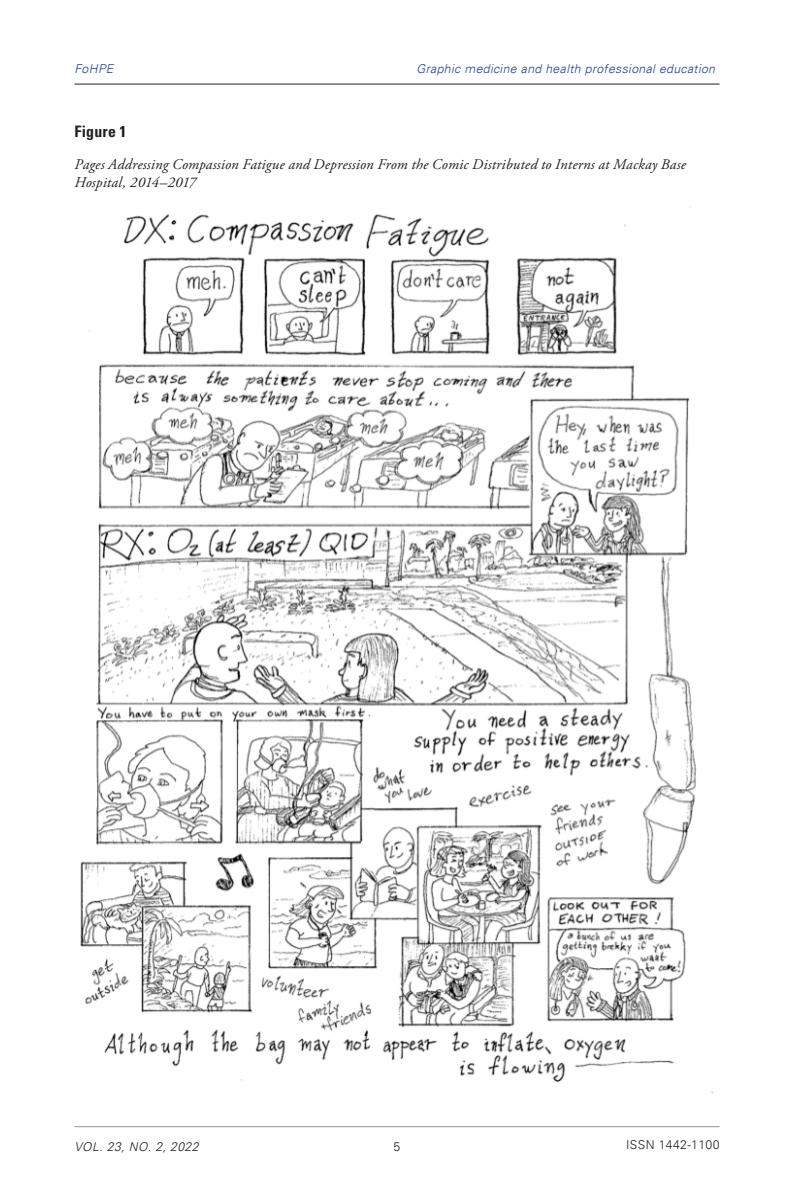
<style>
.page{position:relative;width:794px;height:1191px;background:#fff}
.page>*{position:absolute;margin:0;border:0;box-sizing:border-box;transform-origin:0 0}
.Table_Number{font:700 condensed 15.75px "Univers";letter-spacing:.015em;color:#231f20}
.Table_or_Figure_Titl{font:italic 14.88px/17.8px "Adobe Garamond Pro";letter-spacing:.01em;color:#231f20}
.t1{font:italic 300 12.25px "Univers";letter-spacing:.03em;color:#224193}
.t2{font:italic 300 12.25px "Univers";letter-spacing:.03em;color:#231f20}
.t3{font:300 12.25px "Univers";letter-spacing:.03em;color:#231f20}
</style>
<div class="page">
<hr style="left:74px;top:84px;width:645px;height:1px;background:#231f20">
<hr style="left:74px;top:1126px;width:645px;height:1px;background:#939598">
<img style="left:80px;top:206px;width:634px;height:888px">
<p class="t1" style="left:74px;top:61px;width:40px">FoHPE</p>
<p class="t1" style="left:416px;top:61px;width:300px">Graphic medicine and health professional education</p>
<p class="Table_Number" style="left:74px;top:121px;width:54px">Figure 1</p>
<p class="Table_or_Figure_Titl" style="left:74px;top:156px;width:613px">Pages Addressing Compassion Fatigue and Depression From the Comic Distributed to Interns at Mackay Base<br>Hospital, 2014–2017</p>
<p class="t2" style="left:74px;top:1139px;width:126px">VOL. 23, NO. 2, 2022</p>
<p class="t3" style="left:393px;top:1138px;width:8px">5</p>
<p class="t3" style="left:626px;top:1137px;width:95px">ISSN 1442-1100</p>
</div>
